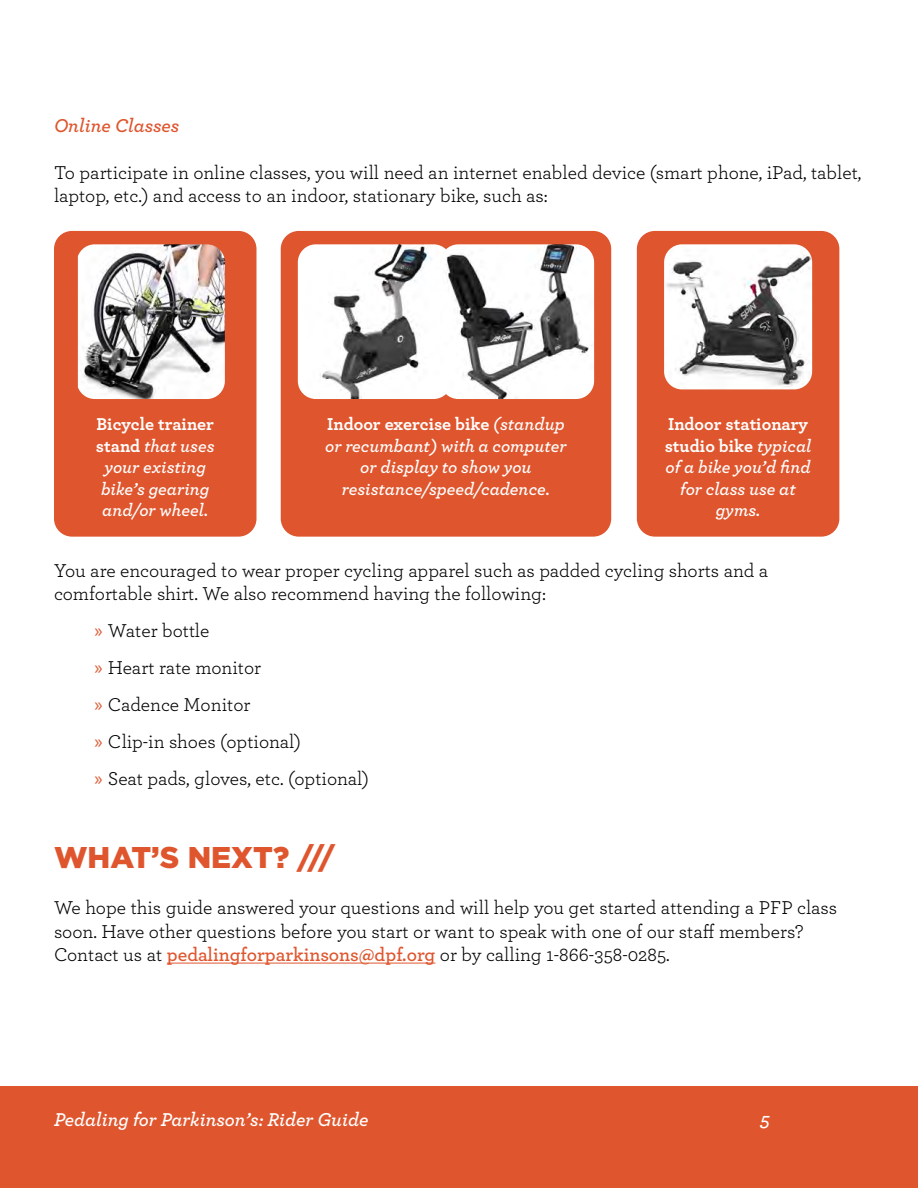
<style>
.page{position:relative;width:918px;height:1188px;background:#fff}
.page>*{position:absolute;margin:0;border:0;box-sizing:border-box;transform-origin:0 0}
.t1{font:900 30px "Gotham";color:#df562e}
.t2{font:19.5px/23.4px "Archer";color:#000}
.t3{font:italic 600 19.5px "Archer";color:#fff}
.t4{font:italic 600 19.5px "Archer";color:#df562e}
.t5{font:italic 600 18px/21.6px "Archer";color:#fff;text-align:center}
.s1{font-weight:700;font-style:normal}
.s2{font-family:"Myriad Pro";color:#df562e}
.s3{font-weight:600;color:#df562e}
</style>
<div class="page">
<div style="left:0;top:1086px;width:918px;height:102px;background:#df562e"></div>
<hr style="left:167px;top:963px;width:268px;height:1px;background:#df562e">
<div style="left:637px;top:231px;width:202px;height:306px;background:#df562e;border-radius:18px"></div>
<div style="left:281px;top:231px;width:330px;height:306px;background:#df562e;border-radius:18px"></div>
<div style="left:54px;top:231px;width:202px;height:306px;background:#df562e;border-radius:18px"></div>
<img style="left:78px;top:244px;width:147px;height:155px">
<img style="left:664px;top:244px;width:148px;height:145px">
<img style="left:298px;top:244px;width:142px;height:155px">
<img style="left:440px;top:244px;width:154px;height:155px">
<p class="t4" style="left:54px;top:111px;width:127px">Online Classes</p>
<p class="t2" style="left:54px;top:160px;width:809px">To participate in online classes, you will need an internet enabled device (smart phone, iPad, tablet, laptop, etc.) and access to an indoor, stationary bike, such as:</p>
<p class="t5" style="left:96px;top:412px;width:120px"><span class="s1">Bicycle trainer stand</span> that uses your existing bike’s gearing and/or wheel.</p>
<p class="t5" style="left:325px;top:412px;width:243px"><span class="s1">Indoor exercise bike</span> (standup or recumbant) with a computer or display to show you resistance/speed/cadence.</p>
<p class="t5" style="left:665px;top:412px;width:148px"><span class="s1">Indoor stationary studio bike</span> typical of a bike you’d find for class use at gyms.</p>
<p class="t2" style="left:54px;top:558px;width:716px">You are encouraged to wear proper cycling apparel such as padded cycling shorts and a comfortable shirt. We also recommend having the following:</p>
<p class="t2" style="left:95px;top:611px;width:276px;line-height:36.9px"><span class="s2">»</span> Water bottle<br><span class="s2">»</span> Heart rate monitor<br><span class="s2">»</span> Cadence Monitor<br><span class="s2">»</span> Clip-in shoes (optional)<br><span class="s2">»</span> Seat pads, gloves, etc. (optional)</p>
<h1 class="t1" style="left:54px;top:836px;width:282px">WHAT’S NEXT? ///</h1>
<p class="t2" style="left:54px;top:895px;width:785px">We hope this guide answered your questions and will help you get started attending a PFP class soon. Have other questions before you start or want to speak with one of our staff members?<br>Contact us at <span class="s3">pedalingforparkinsons@dpf.org</span> or by calling 1-866-358-0285.</p>
<p class="t3" style="left:54px;top:1105px;width:316px">Pedaling for Parkinson’s: Rider Guide</p>
<p class="t3" style="left:760px;top:1105px;width:11px">5</p>
</div>
